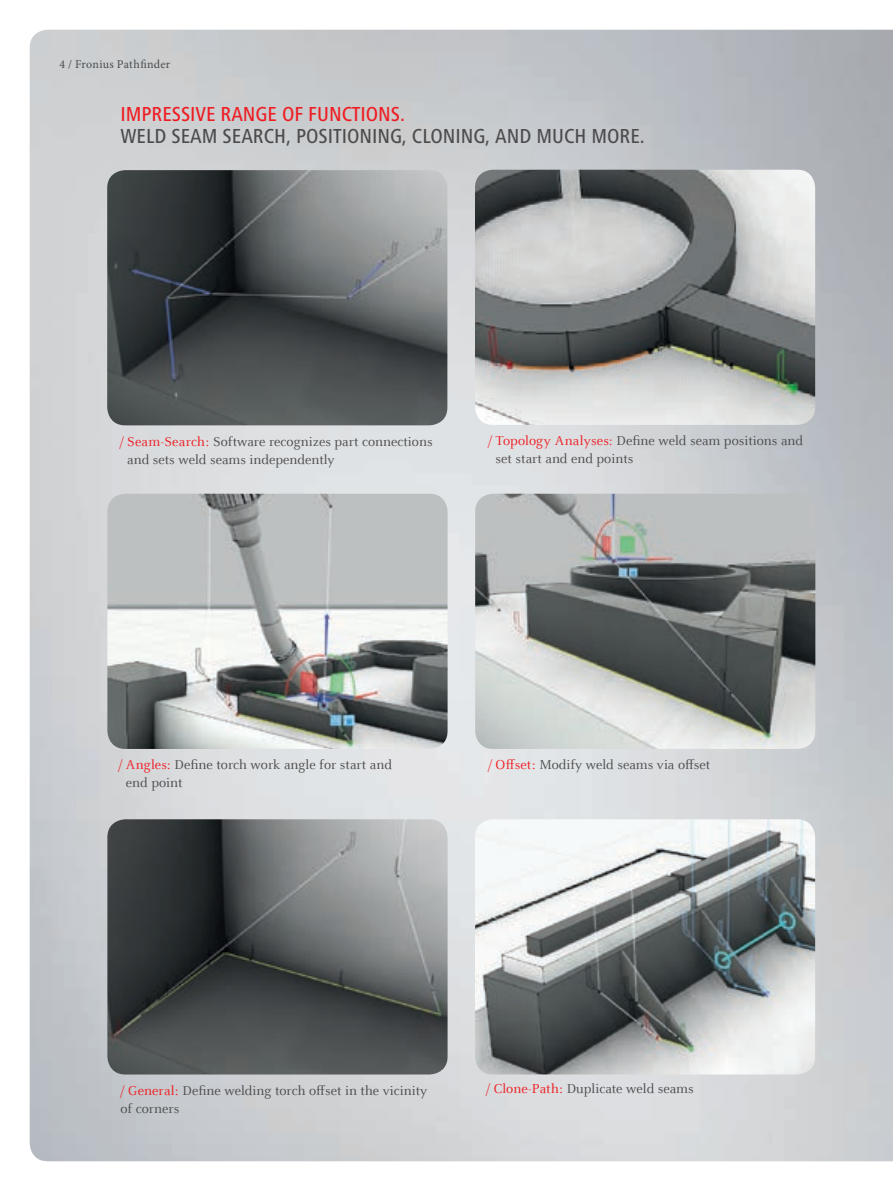
<style>
.page{position:relative;width:893px;height:1191px;background:#fff}
.page>*{position:absolute;margin:0;border:0;box-sizing:border-box;transform-origin:0 0}
.t1{font:500 condensed 21px "Frutiger Next LTW1 G";color:#4b4c4d}
.t2{font:500 condensed 21px "Frutiger Next LTW1 G";color:#ee1d23}
.t3{font:14.25px/18px "Celeste Offc Pro";color:#4b4c4d}
.t4{font:12px "Minion Pro";letter-spacing:.015em;color:#4b4c4d}
.s1{color:#ee1d23}
</style>
<div class="page">
<img style="left:475px;top:494px;width:340px;height:255px">
<img style="left:107px;top:819px;width:341px;height:255px">
<img style="left:475px;top:819px;width:340px;height:255px">
<img style="left:107px;top:170px;width:340px;height:255px">
<img style="left:107px;top:494px;width:341px;height:255px">
<img style="left:475px;top:170px;width:340px;height:255px">
<p class="t4" style="left:60px;top:56px;width:112px">4 / Fronius Pathfinder</p>
<h1 class="t2" style="left:121px;top:102px;width:286px">IMPRESSIVE RANGE OF FUNCTIONS.</h1>
<h1 class="t1" style="left:121px;top:124px;width:526px">WELD SEAM SEARCH, POSITIONING, CLONING, AND MUCH MORE.</h1>
<p class="t3" style="left:127px;top:432px;width:307px;text-indent:-7px"><span class="s1">/ Seam-Search:</span> Software recognizes part connections and sets weld seams independently</p>
<p class="t3" style="left:496px;top:431px;width:309px;text-indent:-7px"><span class="s1">/ Topology Analyses:</span> Define weld seam positions and set start and end points</p>
<p class="t3" style="left:118px;top:755px;width:275px"><span class="s1">/ Angles:</span> Define torch work angle for start and</p>
<p class="t3" style="left:488px;top:755px;width:224px"><span class="s1">/ Offset:</span> Modify weld seams via offset</p>
<p class="t3" style="left:126px;top:773px;width:58px">end point</p>
<p class="t3" style="left:120px;top:1081px;width:308px"><span class="s1">/ General:</span> Define welding torch offset in the vicinity</p>
<p class="t3" style="left:486px;top:1079px;width:209px"><span class="s1">/ Clone-Path:</span> Duplicate weld seams</p>
<p class="t3" style="left:120px;top:1099px;width:61px">of corners</p>
</div>
